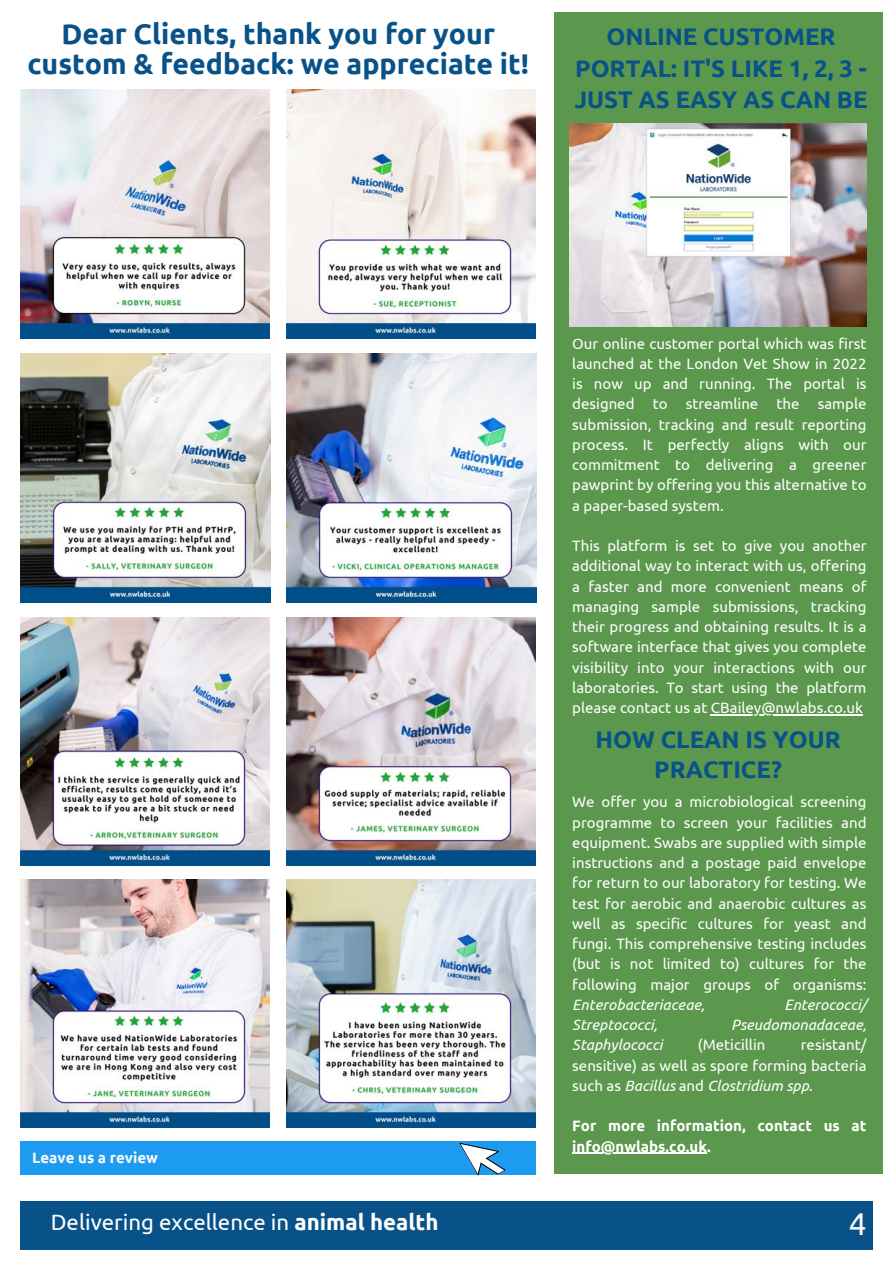
<style>
.page{position:relative;width:893px;height:1264px;background:#fff}
.page>*{position:absolute;margin:0;border:0;box-sizing:border-box;transform-origin:0 0}
.t1{font:31.5px "Ubuntu";color:#fafafa}
.t2{font:700 28.5px/30.3px "Ubuntu";color:#095289;text-align:center}
.t3{font:700 24px/31.5px "Ubuntu";color:#095289;text-align:center}
.t4{font:22.2px "Ubuntu";color:#fff}
.t5{font:15px/20.2px "Ubuntu";color:#fefffe;text-align:justify}
.t6{font:italic 15px "Ubuntu";color:#fefffe}
.t7{font:700 15px "Ubuntu";color:#fefffe}
.t8{font:700 15px "Ubuntu";color:#fafafa}
.s1{font-style:italic}
.s2{font-weight:700}
</style>
<div class="page">
<div style="left:20px;top:1201px;width:852px;height:48px;background:#095289"></div>
<div style="left:554px;top:12px;width:328px;height:1161px;background:#5b974c"></div>
<img style="left:569px;top:124px;width:297px;height:202px">
<img style="left:20px;top:89px;width:249px;height:249px">
<img style="left:286px;top:89px;width:249px;height:249px">
<img style="left:20px;top:353px;width:250px;height:250px">
<img style="left:286px;top:353px;width:250px;height:250px">
<img style="left:20px;top:617px;width:249px;height:248px">
<img style="left:286px;top:617px;width:249px;height:248px">
<img style="left:20px;top:879px;width:249px;height:248px">
<img style="left:286px;top:879px;width:249px;height:248px">
<hr style="left:572px;top:1152px;width:135px;height:1px;background:#fefffe">
<hr style="left:710px;top:714px;width:153px;height:1px;background:#fefffe">
<div style="left:20px;top:1141px;width:516px;height:33px;background:#1d9bf0"></div>
<svg style="left:459px;top:1127px;width:49px;height:49px"></svg>
<h4 class="t2" style="left:27px;top:18px;width:503px">Dear Clients, thank you for your custom &amp; feedback: we appreciate it!</h4>
<p class="t3" style="left:574px;top:21px;width:295px">ONLINE CUSTOMER<br>PORTAL: IT'S LIKE 1, 2, 3 -<br>JUST AS EASY AS CAN BE</p>
<h2 class="t5" style="left:572px;top:333px;width:296px">Our online customer portal which was first launched at the London Vet Show in 2022 is now up and running. The portal is designed to streamline the sample submission, tracking and result reporting process. It perfectly aligns with our commitment to delivering a greener pawprint by offering you this alternative to a paper-based system.</h2>
<p class="t5" style="left:572px;top:535px;width:296px">This platform is set to give you another additional way to interact with us, offering a faster and more convenient means of managing sample submissions, tracking their progress and obtaining results. It is a software interface that gives you complete visibility into your interactions with our laboratories. To start using the platform please contact us at CBailey@nwlabs.co.uk</p>
<p class="t3" style="left:595px;top:724px;width:246px;line-height:29.2px">HOW CLEAN IS YOUR<br>PRACTICE?</p>
<p class="t8" style="left:32px;top:1148px;width:127px">Leave us a review</p>
<h2 class="t5" style="left:572px;top:791px;width:296px">We offer you a microbiological screening programme to screen your facilities and equipment. Swabs are supplied with simple instructions and a postage paid envelope for return to our laboratory for testing. We test for aerobic and anaerobic cultures as well as specific cultures for yeast and fungi. This comprehensive testing includes (but is not limited to) cultures for the following major groups of organisms:<br><span class="s1">Enterobacteriaceae,</span></h2>
<h2 class="t6" style="left:784px;top:995px;width:84px">Enterococci/</h2>
<h2 class="t6" style="left:572px;top:1016px;width:87px">Streptococci,</h2>
<h2 class="t6" style="left:731px;top:1016px;width:137px">Pseudomonadaceae,</h2>
<h2 class="t6" style="left:572px;top:1036px;width:92px">Staphylococci</h2>
<h2 class="t5" style="left:697px;top:1034px;width:69px">(Meticillin</h2>
<h2 class="t5" style="left:572px;top:1034px;width:296px;text-indent:228px">resistant/ sensitive) as well as spore forming bacteria such as <span class="s1">Bacillus</span> and <span class="s1">Clostridium spp.</span></h2>
<p class="t7" style="left:572px;top:1117px;width:296px">For more information, contact us at</p>
<p class="t7" style="left:572px;top:1137px;width:140px">info@nwlabs.co.uk.</p>
<p class="t4" style="left:51px;top:1209px;width:389px">Delivering excellence in <span class="s2">animal health</span></p>
<p class="t1" style="left:848px;top:1205px;width:19px">4</p>
</div>
